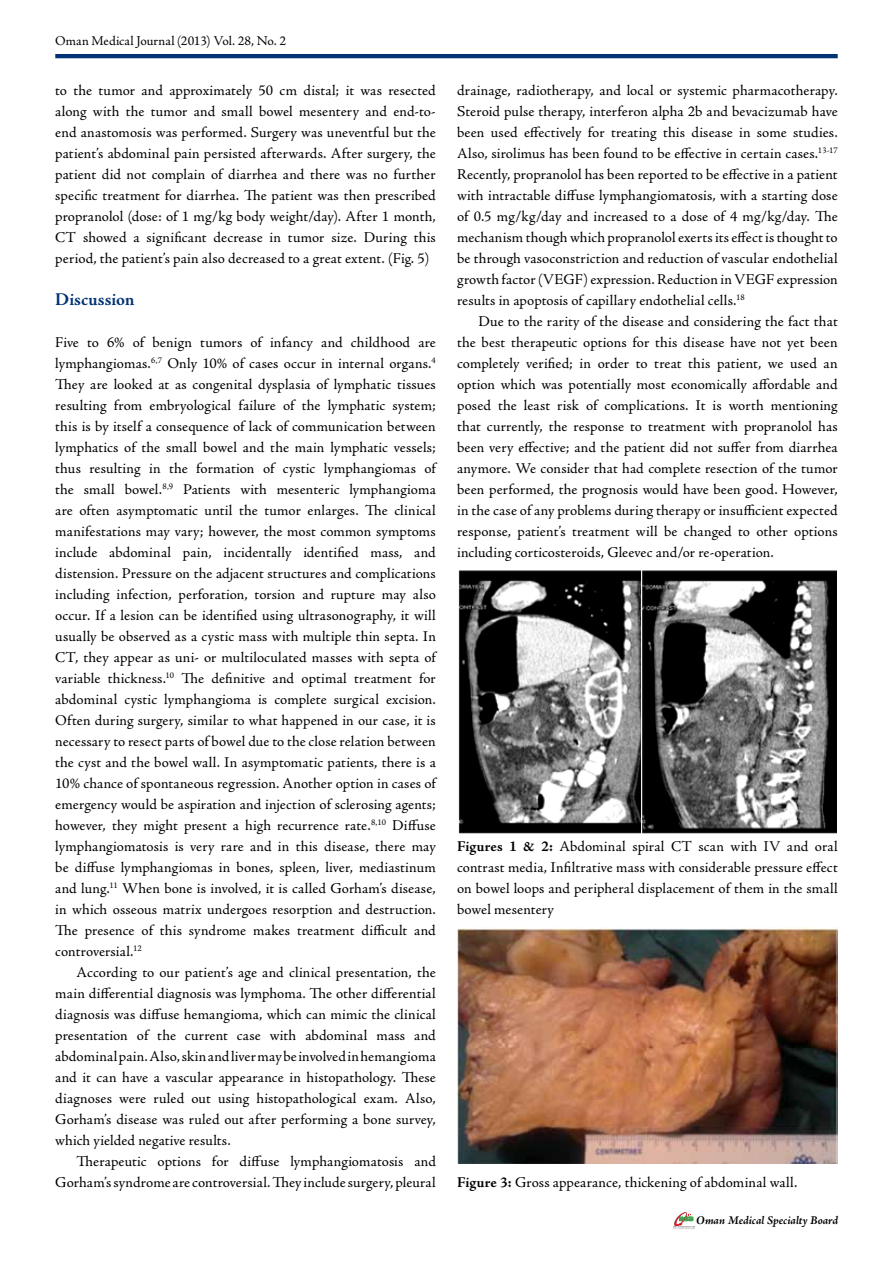
<style>
.page{position:relative;width:893px;height:1263px;background:#fff}
.page>*{position:absolute;margin:0;border:0;box-sizing:border-box;transform-origin:0 0}
.t1{font:700 18px "Adobe Jenson Pro";color:#003375}
.t2{font:15px/21px "Adobe Jenson Pro";letter-spacing:.01em;color:#000;text-align:justify}
.t3{font:13.5px "Adobe Jenson Pro";letter-spacing:.005em;color:#000}
.t4{font:italic 700 12px "Adobe Jenson Pro";letter-spacing:-.005em;color:#000}
.s1{font-weight:700}
</style>
<div class="page">
<hr style="left:55px;top:54px;width:783px;height:4px;background:#003375">
<svg style="left:674px;top:1212px;width:21px;height:17px"></svg>
<img style="left:674px;top:1226px;width:20px;height:2px">
<img style="left:458px;top:570px;width:378px;height:263px">
<img style="left:457px;top:928px;width:381px;height:236px">
<p class="t3" style="left:55px;top:33px;width:232px">Oman Medical Journal (2013) Vol. 28, No. 2</p>
<p class="t2" style="left:55px;top:80px;width:382px">to the tumor and approximately 50 cm distal; it was resected along with the tumor and small bowel mesentery and end-to&shy;end anastomosis was performed. Surgery was uneventful but the patient’s abdominal pain persisted afterwards. After surgery, the patient did not complain of diarrhea and there was no further specific treatment for diarrhea. The patient was then prescribed propranolol (dose: of 1 mg/kg body weight/day). After 1 month, CT showed a significant decrease in tumor size. During this period, the patient’s pain also decreased to a great extent. (Fig. 5)</p>
<p class="t1" style="left:55px;top:289px;width:81px">Discussion</p>
<p class="t2" style="left:55px;top:332px;width:382px">Five to 6% of benign tumors of infancy and childhood are lymphangiomas.<sup>6,7</sup> Only 10% of cases occur in internal organs.<sup>4<br></sup>They are looked at as congenital dysplasia of lymphatic tissues resulting from embryological failure of the lymphatic system; this is by itself a consequence of lack of communication between lymphatics of the small bowel and the main lymphatic vessels; thus resulting in the formation of cystic lymphangiomas of the small bowel.<sup>8,9</sup> Patients with mesenteric lymphangioma are often asymptomatic until the tumor enlarges. The clinical manifestations may vary; however, the most common symptoms include abdominal pain, incidentally identified mass, and distension. Pressure on the adjacent structures and complications including infection, perforation, torsion and rupture may also occur. If a lesion can be identified using ultrasonography, it will usually be observed as a cystic mass with multiple thin septa. In CT, they appear as uni- or multiloculated masses with septa of variable thickness.<sup>10</sup> The definitive and optimal treatment for abdominal cystic lymphangioma is complete surgical excision.<br>Often during surgery, similar to what happened in our case, it is necessary to resect parts of bowel due to the close relation between the cyst and the bowel wall. In asymptomatic patients, there is a 10% chance of spontaneous regression. Another option in cases of emergency would be aspiration and injection of sclerosing agents; however, they might present a high recurrence rate.<sup>8,10</sup> Diffuse lymphangiomatosis is very rare and in this disease, there may be diffuse lymphangiomas in bones, spleen, liver, mediastinum and lung.<sup>11</sup> When bone is involved, it is called Gorham’s disease, in which osseous matrix undergoes resorption and destruction.<br>The presence of this syndrome makes treatment difficult and controversial.<sup>12</sup></p>
<p class="t2" style="left:55px;top:962px;width:382px;text-indent:21px">According to our patient’s age and clinical presentation, the main differential diagnosis was lymphoma. The other differential diagnosis was diffuse hemangioma, which can mimic the clinical presentation of the current case with abdominal mass and abdominal pain. Also, skin and liver may be involved in hemangioma and it can have a vascular appearance in histopathology. These diagnoses were ruled out using histopathological exam. Also, Gorham’s disease was ruled out after performing a bone survey, which yielded negative results.</p>
<p class="t2" style="left:55px;top:1151px;width:382px;text-align:right">Therapeutic options for diffuse lymphangiomatosis and<br>Gorham’s syndrome are controversial. They include surgery, pleural</p>
<p class="t2" style="left:457px;top:80px;width:382px">drainage, radiotherapy, and local or systemic pharmacotherapy.<br>Steroid pulse therapy, interferon alpha 2b and bevacizumab have been used effectively for treating this disease in some studies.<br>Also, sirolimus has been found to be effective in certain cases.<sup>13-17<br></sup>Recently, propranolol has been reported to be effective in a patient with intractable diffuse lymphangiomatosis, with a starting dose of 0.5 mg/kg/day and increased to a dose of 4 mg/kg/day. The mechanism though which propranolol exerts its effect is thought to be through vasoconstriction and reduction of vascular endothelial growth factor (VEGF) expression. Reduction in VEGF expression results in apoptosis of capillary endothelial cells.<sup>18</sup></p>
<p class="t2" style="left:457px;top:311px;width:382px;text-indent:21px">Due to the rarity of the disease and considering the fact that the best therapeutic options for this disease have not yet been completely verified; in order to treat this patient, we used an option which was potentially most economically affordable and posed the least risk of complications. It is worth mentioning that currently, the response to treatment with propranolol has been very effective; and the patient did not suffer from diarrhea anymore. We consider that had complete resection of the tumor been performed, the prognosis would have been good. However, in the case of any problems during therapy or insufficient expected response, patient’s treatment will be changed to other options including corticosteroids, Gleevec and/or re-operation.</p>
<p class="t2" style="left:457px;top:836px;width:382px"><span class="s1">Figures 1 &amp; 2:</span> Abdominal spiral CT scan with IV and oral contrast media, Infiltrative mass with considerable pressure effect on bowel loops and peripheral displacement of them in the small bowel mesentery</p>
<p class="t2" style="left:457px;top:1172px;width:342px"><span class="s1">Figure 3:</span> Gross appearance, thickening of abdominal wall.</p>
<p class="t4" style="left:696px;top:1214px;width:144px">Oman Medical Specialty Board</p>
</div>
